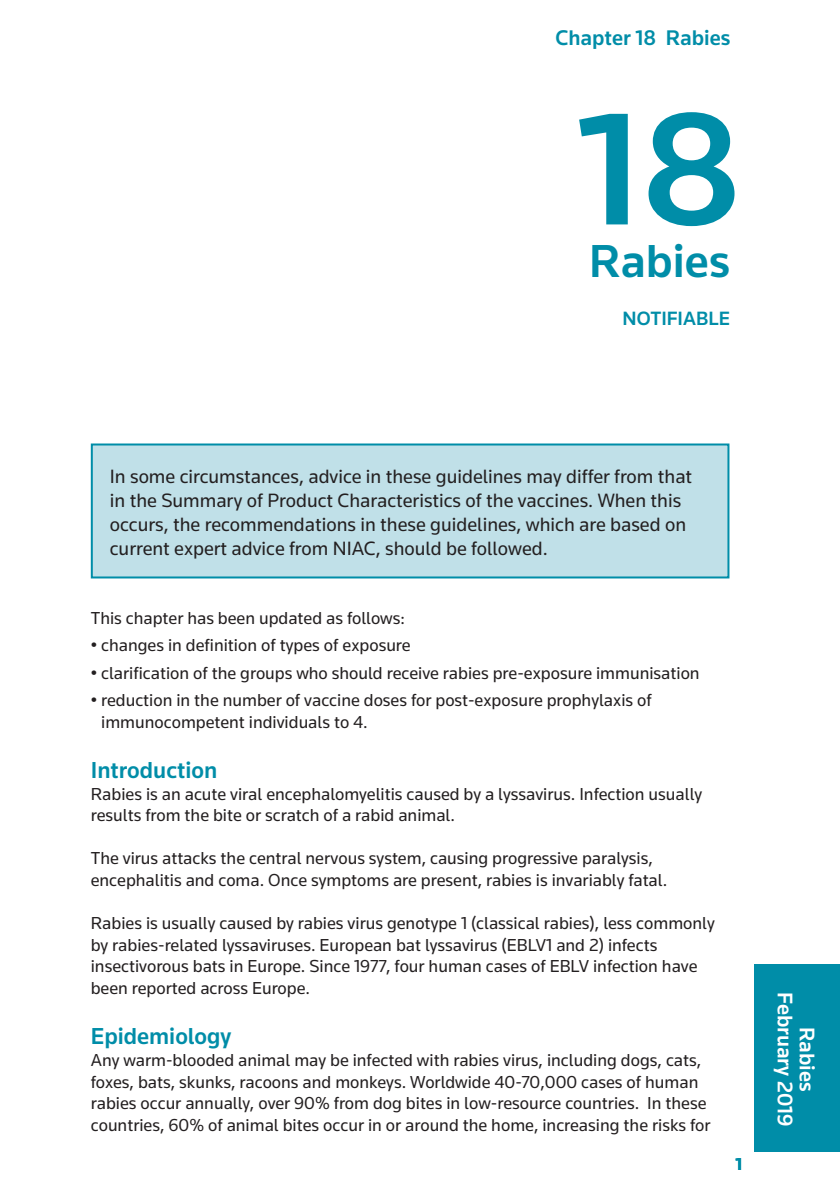
<style>
.page{position:relative;width:840px;height:1191px;background:#fff}
.page>*{position:absolute;margin:0;border:0;box-sizing:border-box;transform-origin:0 0}
.t1{font:500 166px "Knowledge";color:#008da8;scale:1.06 1}
.t2{font:500 48px "Knowledge";color:#008da8}
.t3{font:500 24px "Knowledge";color:#008da8}
.t4{font:500 22px/22px "Knowledge";color:#fff;text-align:center}
.t5{font:500 22px "Knowledge";color:#008da8}
.t6{font:20px/24px "Knowledge";color:#231f20}
.t7{font:500 20px "Knowledge";color:#008da8}
.t8{font:18px/21.6px "Knowledge";color:#231f20}
.t9{font:700 18px "Knowledge";color:#008da8}
</style>
<div class="page">
<div style="left:754px;top:964px;width:85px;height:187px;background:#008da8"></div>
<div style="left:92px;top:444px;width:636px;height:133px;background:#c0e0e8"></div>
<div style="left:91px;top:443px;width:638px;height:135px;border:2px solid #008da8"></div>
<p class="t5" style="left:555px;top:24px;width:176px">Chapter 18 Rabies</p>
<h1 class="t1" style="left:576px;top:67px;width:157px">18</h1>
<h2 class="t2" style="left:589px;top:231px;width:142px">Rabies</h2>
<p class="t7" style="left:622px;top:306px;width:109px">NOTIFIABLE</p>
<p class="t6" style="left:110px;top:464px;width:583px">In some circumstances, advice in these guidelines may differ from that in the Summary of Product Characteristics of the vaccines. When this occurs, the recommendations in these guidelines, which are based on current expert advice from NIAC, should be followed.</p>
<p class="t8" style="left:91px;top:607px;width:315px">This chapter has been updated as follows:</p>
<p class="t8" style="left:91px;top:634px;width:321px">• changes in definition of types of exposure</p>
<p class="t8" style="left:91px;top:661px;width:610px">• clarification of the groups who should receive rabies pre-exposure immunisation</p>
<p class="t8" style="left:101px;top:689px;width:552px;text-indent:-10px">• reduction in the number of vaccine doses for post-exposure prophylaxis of immunocompetent individuals to 4.</p>
<h3 class="t3" style="left:91px;top:755px;width:128px">Introduction</h3>
<p class="t8" style="left:91px;top:782px;width:612px">Rabies is an acute viral encephalomyelitis caused by a lyssavirus. Infection usually results from the bite or scratch of a rabid animal.</p>
<p class="t8" style="left:91px;top:847px;width:577px">The virus attacks the central nervous system, causing progressive paralysis, encephalitis and coma. Once symptoms are present, rabies is invariably fatal.</p>
<p class="t8" style="left:91px;top:912px;width:625px">Rabies is usually caused by rabies virus genotype 1 (classical rabies), less commonly by rabies-related lyssaviruses. European bat lyssavirus (EBLV1 and 2) infects insectivorous bats in Europe. Since 1977, four human cases of EBLV infection have been reported across Europe.</p>
<h3 class="t3" style="left:91px;top:1021px;width:142px">Epidemiology</h3>
<p class="t8" style="left:91px;top:1049px;width:621px">Any warm-blooded animal may be infected with rabies virus, including dogs, cats, foxes, bats, skunks, racoons and monkeys. Worldwide 40-70,000 cases of human rabies occur annually, over 90% from dog bites in low-resource countries. In these countries, 60% of animal bites occur in or around the home, increasing the risks for</p>
<p class="t9" style="left:735px;top:1153px;width:8px">1</p>
<p class="t4" style="left:818px;top:991px;width:136px;rotate:90deg">Rabies<br>February 2019</p>
</div>
